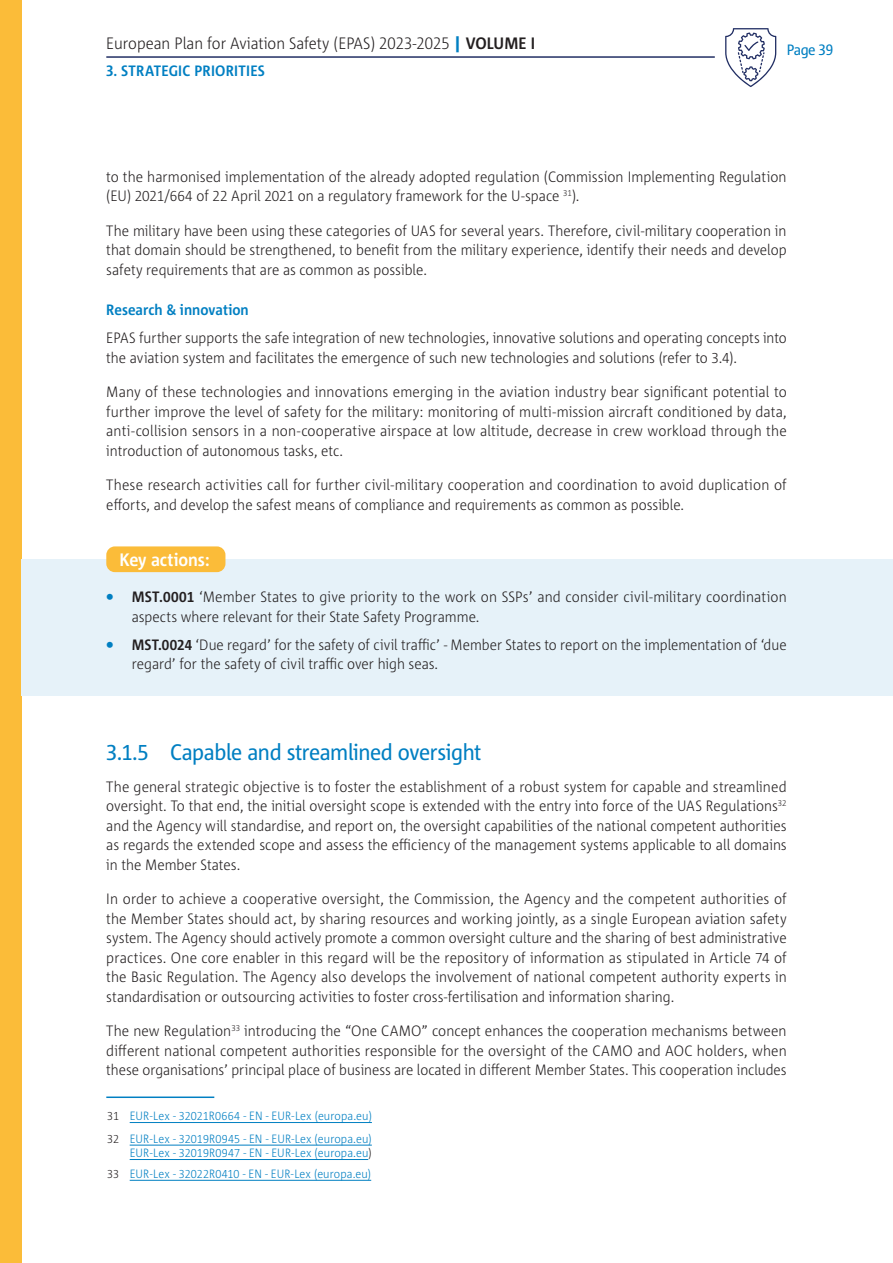
<style>
.page{position:relative;width:893px;height:1263px;background:#fff}
.page>*{position:absolute;margin:0;border:0;box-sizing:border-box;transform-origin:0 0}
.Title_3{font:22.5px "Corpid E1 s S Cd";letter-spacing:-.02em;color:#007fc2}
.Key_actions{font:700 18px "Corpid E1 s S Cd";letter-spacing:-.005em;color:#fff}
.t1{font:300 16.5px "Corpid E1 s S Cd";color:#231f20}
.Body_text{font:300 15px/19.5px "Corpid E1 s S Cd";color:#231f20}
.Bold{font:700 15px "Corpid E1 s S Cd";letter-spacing:-.005em;color:#007fc2}
.t2{font:15px "Corpid E1 s S Cd";letter-spacing:-.025em;color:#007fc2}
.Footnote{font:300 12px/14.4px "Corpid E1 s S Cd";letter-spacing:.01em;color:#007fc2;text-align:right}
.s1{font-weight:800;color:#007fc2}
.s2{font-weight:700}
.s3{color:#231f20}
</style>
<div class="page">
<div style="left:0;top:0;width:21px;height:1263px;background:#fbbc39"></div>
<hr style="left:106px;top:56px;width:609px;height:2px;background:#222f64">
<svg style="left:725px;top:28px;width:51px;height:59px"></svg>
<div style="left:21px;top:559px;width:872px;height:136px;background:#e6f2f9"></div>
<div style="left:106px;top:546px;width:119px;height:26px;background:#fbbc39;border-radius:9px"></div>
<hr style="left:106px;top:1096px;width:108px;height:2px;background:#007fc2">
<hr style="left:130px;top:1122px;width:242px;height:1px;background:#007fc2">
<hr style="left:130px;top:1145px;width:242px;height:1px;background:#007fc2">
<hr style="left:130px;top:1159px;width:238px;height:1px;background:#007fc2">
<hr style="left:130px;top:1180px;width:241px;height:1px;background:#007fc2">
<p class="t1" style="left:106px;top:33px;width:430px">European Plan for Aviation Safety (EPAS) 2023-2025 <span class="s1">|</span> <span class="s2">VOLUME I</span></p>
<p class="Bold" style="left:106px;top:61px;width:161px">3. Strategic Priorities</p>
<p class="t2" style="left:787px;top:40px;width:48px">Page 39</p>
<p class="Body_text" style="left:106px;top:166px;width:682px">to the harmonised implementation of the already adopted regulation (Commission Implementing Regulation (EU) 2021/664 of 22 April 2021 on a regulatory framework for the U-space <sup>31</sup>).</p>
<p class="Body_text" style="left:106px;top:220px;width:682px;text-align:justify">The military have been using these categories of UAS for several years. Therefore, civil-military cooperation in that domain should be strengthened, to benefit from the military experience, identify their needs and develop safety requirements that are as common as possible.</p>
<p class="Bold" style="left:106px;top:301px;width:144px">Research &amp; innovation</p>
<p class="Body_text" style="left:106px;top:328px;width:682px">EPAS further supports the safe integration of new technologies, innovative solutions and operating concepts into the aviation system and facilitates the emergence of such new technologies and solutions (refer to 3.4).</p>
<p class="Body_text" style="left:106px;top:382px;width:682px;text-align:justify">Many of these technologies and innovations emerging in the aviation industry bear significant potential to further improve the level of safety for the military: monitoring of multi-mission aircraft conditioned by data, anti-collision sensors in a non-cooperative airspace at low altitude, decrease in crew workload through the introduction of autonomous tasks, etc.</p>
<p class="Body_text" style="left:106px;top:475px;width:682px">These research activities call for further civil-military cooperation and coordination to avoid duplication of efforts, and develop the safest means of compliance and requirements as common as possible.</p>
<p class="Key_actions" style="left:119px;top:549px;width:92px">Key actions:</p>
<p class="Body_text" style="left:132px;top:587px;width:656px;text-indent:-26px"><span class="s1">•</span> <span class="s2">MST.0001</span> ‘Member States to give priority to the work on SSPs’ and consider civil-military coordination aspects where relevant for their State Safety Programme.</p>
<p class="Body_text" style="left:132px;top:634px;width:656px;text-indent:-26px"><span class="s1">•</span> <span class="s2">MST.0024</span> ‘Due regard’ for the safety of civil traffic’ - Member States to report on the implementation of ‘due regard’ for the safety of civil traffic over high seas.</p>
<p class="Title_3" style="left:106px;top:737px;width:377px">3.1.5 Capable and streamlined oversight</p>
<p class="Body_text" style="left:106px;top:776px;width:682px;text-align:justify">The general strategic objective is to foster the establishment of a robust system for capable and streamlined oversight. To that end, the initial oversight scope is extended with the entry into force of the UAS Regulations<sup>32 </sup>and the Agency will standardise, and report on, the oversight capabilities of the national competent authorities as regards the extended scope and assess the efficiency of the management systems applicable to all domains in the Member States.</p>
<p class="Body_text" style="left:106px;top:889px;width:682px;text-align:justify">In order to achieve a cooperative oversight, the Commission, the Agency and the competent authorities of the Member States should act, by sharing resources and working jointly, as a single European aviation safety system. The Agency should actively promote a common oversight culture and the sharing of best administrative practices. One core enabler in this regard will be the repository of information as stipulated in Article 74 of the Basic Regulation. The Agency also develops the involvement of national competent authority experts in standardisation or outsourcing activities to foster cross-fertilisation and information sharing.</p>
<p class="Body_text" style="left:106px;top:1021px;width:682px;text-align:justify">The new Regulation<sup>33</sup> introducing the “One CAMO” concept enhances the cooperation mechanisms between different national competent authorities responsible for the oversight of the CAMO and AOC holders, when these organisations’ principal place of business are located in different Member States. This cooperation includes</p>
<p class="Footnote" style="left:107px;top:1108px;width:266px"><span class="s3">31</span> EUR-Lex - 32021R0664 - EN - EUR-Lex (europa.eu)</p>
<p class="Footnote" style="left:107px;top:1131px;width:266px"><span class="s3">32</span> EUR-Lex - 32019R0945 - EN - EUR-Lex (europa.eu)<br>EUR-Lex - 32019R0947 - EN - EUR-Lex (europa.eu<span class="s3">)</span></p>
<p class="Footnote" style="left:107px;top:1166px;width:266px"><span class="s3">33</span> EUR-Lex - 32022R0410 - EN - EUR-Lex (europa.eu)</p>
</div>
